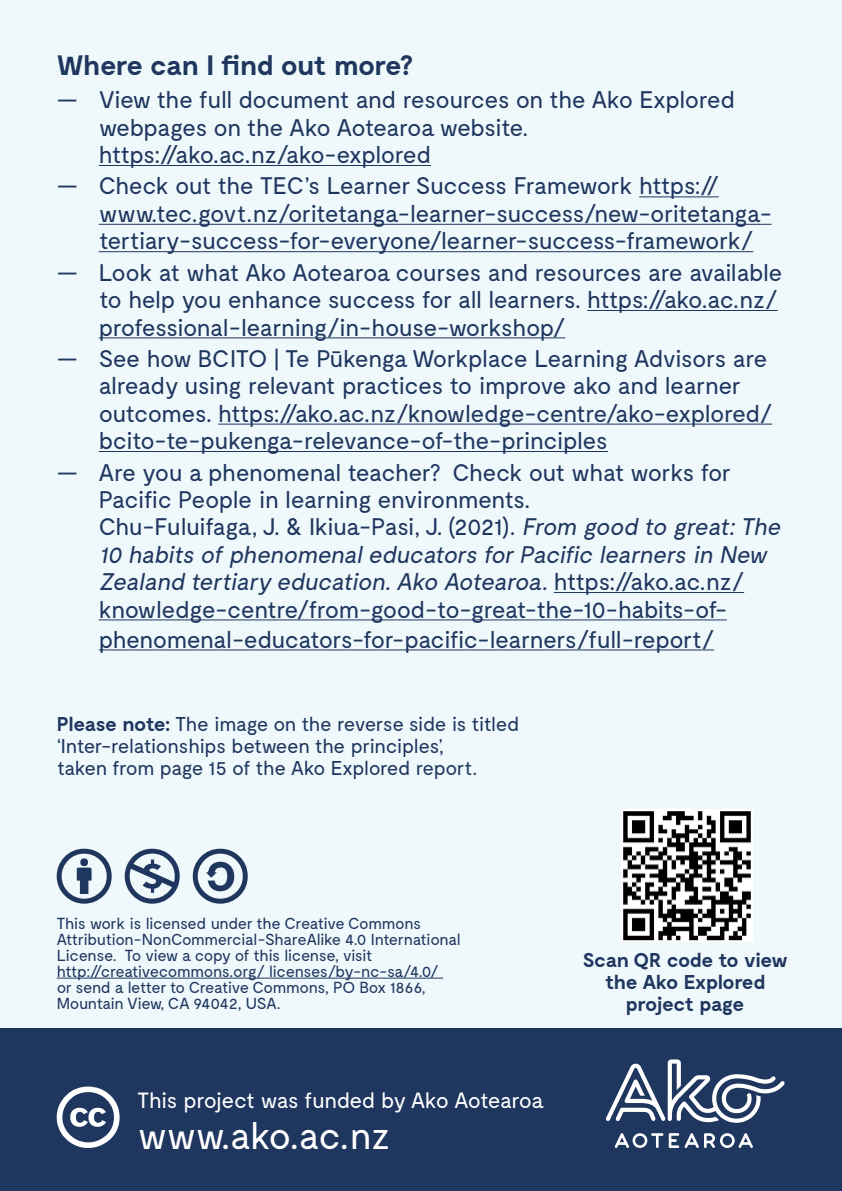
<style>
.page{position:relative;width:842px;height:1191px;background:#eff9fb}
.page>*{position:absolute;margin:0;border:0;box-sizing:border-box;transform-origin:0 0}
.t1{font:38px "Moderat";letter-spacing:-.025em;color:#fff}
.t2{font:700 28px "Moderat";letter-spacing:-.025em;color:#1f365f}
.t3{font:24px/27.4px "Moderat";letter-spacing:-.025em;color:#1f365f}
.t4{font:22px "Moderat";letter-spacing:-.03em;color:#fff}
.t5{font:20px/22px "Moderat";letter-spacing:-.025em;color:#1f365f}
.t6{font:700 20px/22px "Moderat";letter-spacing:-.025em;color:#1f365f;text-align:center}
.t7{font:16px/16px "Moderat";letter-spacing:-.025em;color:#1f365f}
.s1{font-style:italic}
.s2{font-weight:700}
</style>
<div class="page">
<div style="left:0;top:1028px;width:842px;height:163px;background:#1f365f"></div>
<svg style="left:605px;top:1059px;width:180px;height:63px"></svg>
<svg style="left:615px;top:1133px;width:48px;height:15px"></svg>
<svg style="left:669px;top:1133px;width:84px;height:15px"></svg>
<svg style="left:57px;top:1086px;width:63px;height:62px"></svg>
<hr style="left:99px;top:165px;width:332px;height:1px;background:#1f365f">
<hr style="left:639px;top:196px;width:80px;height:1px;background:#1f365f">
<hr style="left:99px;top:224px;width:672px;height:1px;background:#1f365f">
<hr style="left:99px;top:251px;width:654px;height:1px;background:#1f365f">
<hr style="left:587px;top:310px;width:190px;height:1px;background:#1f365f">
<hr style="left:99px;top:337px;width:466px;height:1px;background:#1f365f">
<hr style="left:218px;top:423px;width:554px;height:1px;background:#1f365f">
<hr style="left:99px;top:451px;width:509px;height:1px;background:#1f365f">
<hr style="left:554px;top:592px;width:190px;height:1px;background:#1f365f">
<hr style="left:99px;top:619px;width:628px;height:1px;background:#1f365f">
<hr style="left:99px;top:649px;width:615px;height:1px;background:#1f365f">
<img style="left:621px;top:810px;width:132px;height:131px">
<svg style="left:57px;top:848px;width:55px;height:55px"></svg>
<svg style="left:125px;top:848px;width:55px;height:55px"></svg>
<svg style="left:193px;top:848px;width:55px;height:55px"></svg>
<hr style="left:57px;top:977px;width:386px;height:1px;background:#1f365f">
<p class="t2" style="left:57px;top:49px;width:358px">Where can I find out more?</p>
<p class="t3" style="left:99px;top:87px;width:638px;text-indent:-42px">— View the full document and resources on the Ako Explored webpages on the Ako Aotearoa website. https://ako.ac.nz/ako-explored</p>
<p class="t3" style="left:99px;top:173px;width:674px;text-indent:-42px">— Check out the TEC’s Learner Success Framework https:// www.tec.govt.nz/oritetanga-learner-success/new-oritetanga&shy;tertiary-success-for-everyone/learner-success-framework/</p>
<p class="t3" style="left:99px;top:259px;width:685px;text-indent:-42px">— Look at what Ako Aotearoa courses and resources are available to help you enhance success for all learners. https://ako.ac.nz/ professional-learning/in-house-workshop/</p>
<p class="t3" style="left:99px;top:346px;width:675px;text-indent:-42px">— See how BCITO | Te Pūkenga Workplace Learning Advisors are already using relevant practices to improve ako and learner outcomes. https://ako.ac.nz/knowledge-centre/ako-explored/ bcito-te-pukenga-relevance-of-the-principles</p>
<p class="t3" style="left:99px;top:459px;width:688px;text-indent:-42px">— Are you a phenomenal teacher? Check out what works for Pacific People in learning environments.<br>Chu-Fuluifaga, J. &amp; Ikiua-Pasi, J. (2021). <span class="s1">From good to great:The 10 habits ofphenomenaleducators forPacific learners in New Zealand tertiary education.Ako Aotearoa.</span>h tt p s : //a k o . a c . n z / knowledge-centre/from-good-to-great-the-10-habits-of-</p>
<p class="t3" style="left:99px;top:626px;width:617px">phenomenal-educators-for-pacific-learners/full-report/</p>
<p class="t5" style="left:57px;top:713px;width:464px"><span class="s2">Please note:</span> The image on the reverse side is titled ‘Inter-relationships between the principles’,<br>taken from page 15 of the Ako Explored report.</p>
<p class="t7" style="left:57px;top:915px;width:406px">This work is licensed under the Creative Commons Attribution-NonCommercial-ShareAlike 4.0 International License. To view a copy of this license, visit http://creativecommons.org/ licenses/by-nc-sa/4.0/<br>or send a letter to Creative Commons, PO Box 1866, Mountain View, CA 94042, USA.</p>
<p class="t4" style="left:137px;top:1088px;width:408px">This project was funded by Ako Aotearoa</p>
<h1 class="t1" style="left:137px;top:1114px;width:255px">www.ako.ac.nz</h1>
<p class="t6" style="left:583px;top:949px;width:207px">Scan QR code to view the Ako Explored project page</p>
</div>
